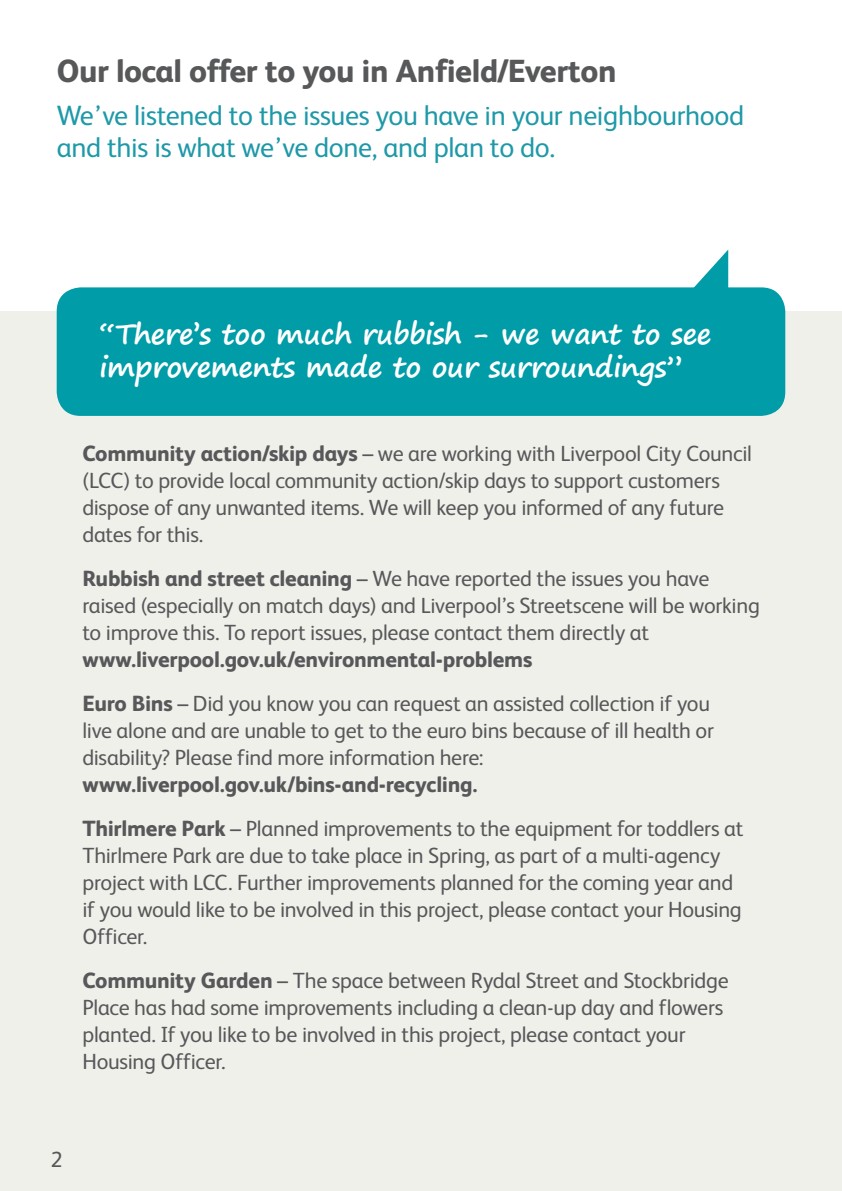
<style>
.page{position:relative;width:842px;height:1191px;background:#fff}
.page>*{position:absolute;margin:0;border:0;box-sizing:border-box;transform-origin:0 0}
.t1{font:800 32px "FS Albert";letter-spacing:-.01em;color:#57585a}
.t2{font:28px/32px "FS Albert";letter-spacing:-.01em;color:#1e99a8}
.t3{font:700 28px/33px "Segoe Print";letter-spacing:-.01em;color:#fff}
.t4{font:22px/27px "FS Albert";letter-spacing:-.015em;color:#57585a}
.t5{font:800 22px/44px "FS Albert";letter-spacing:-.015em;color:#57585a}
.s1{font-weight:800}
.s2{font-weight:400}
</style>
<div class="page">
<div style="left:0;top:312px;width:842px;height:879px;background:#f0f0eb"></div>
<div style="left:57px;top:287px;width:728px;height:129px;background:#009ca7;border-radius:24px"></div>
<svg style="left:672px;top:250px;width:56px;height:38px"></svg>
<h1 class="t1" style="left:57px;top:47px;width:561px">Our local offer to you in Anfield/Everton</h1>
<p class="t2" style="left:57px;top:98px;width:689px">We’ve listened to the issues you have in your neighbourhood and this is what we’ve done, and plan to do.</p>
<p class="t3" style="left:99px;top:317px;width:613px">“There’s too much rubbish - we want to see improvements made to our surroundings”</p>
<p class="t4" style="left:82px;top:439px;width:671px"><span class="s1">Community action/skip days</span> – we are working with Liverpool City Council (LCC) to provide local community action/skip days to support customers dispose of any unwanted items. We will keep you informed of any future dates for this.</p>
<p class="t4" style="left:82px;top:564px;width:679px"><span class="s1">Rubbish and street cleaning</span> – We have reported the issues you have raised (especially on match days) and Liverpool’s Streetscene will be working to improve this. To report issues, please contact them directly at</p>
<p class="t5" style="left:82px;top:636px;width:629px">www.liverpool.gov.uk/environmental-problems<br>Euro Bins <span class="s2">– Did you know you can request an assisted collection if you</span></p>
<p class="t4" style="left:82px;top:716px;width:633px">live alone and are unable to get to the euro bins because of ill health or disability? Please find more information here:</p>
<p class="t5" style="left:82px;top:761px;width:662px">www.liverpool.gov.uk/bins-and-recycling.<br>Thirlmere Park <span class="s2">– Planned improvements to the equipment for toddlers at</span></p>
<p class="t4" style="left:82px;top:841px;width:661px">Thirlmere Park are due to take place in Spring, as part of a multi-agency project with LCC. Further improvements planned for the coming year and if you would like to be involved in this project, please contact your Housing Officer.</p>
<p class="t4" style="left:82px;top:966px;width:648px"><span class="s1">Community Garden</span> – The space between Rydal Street and Stockbridge Place has had some improvements including a clean-up day and flowers planted. If you like to be involved in this project, please contact your Housing Officer.</p>
<p class="t4" style="left:51px;top:1145px;width:14px">2</p>
</div>
